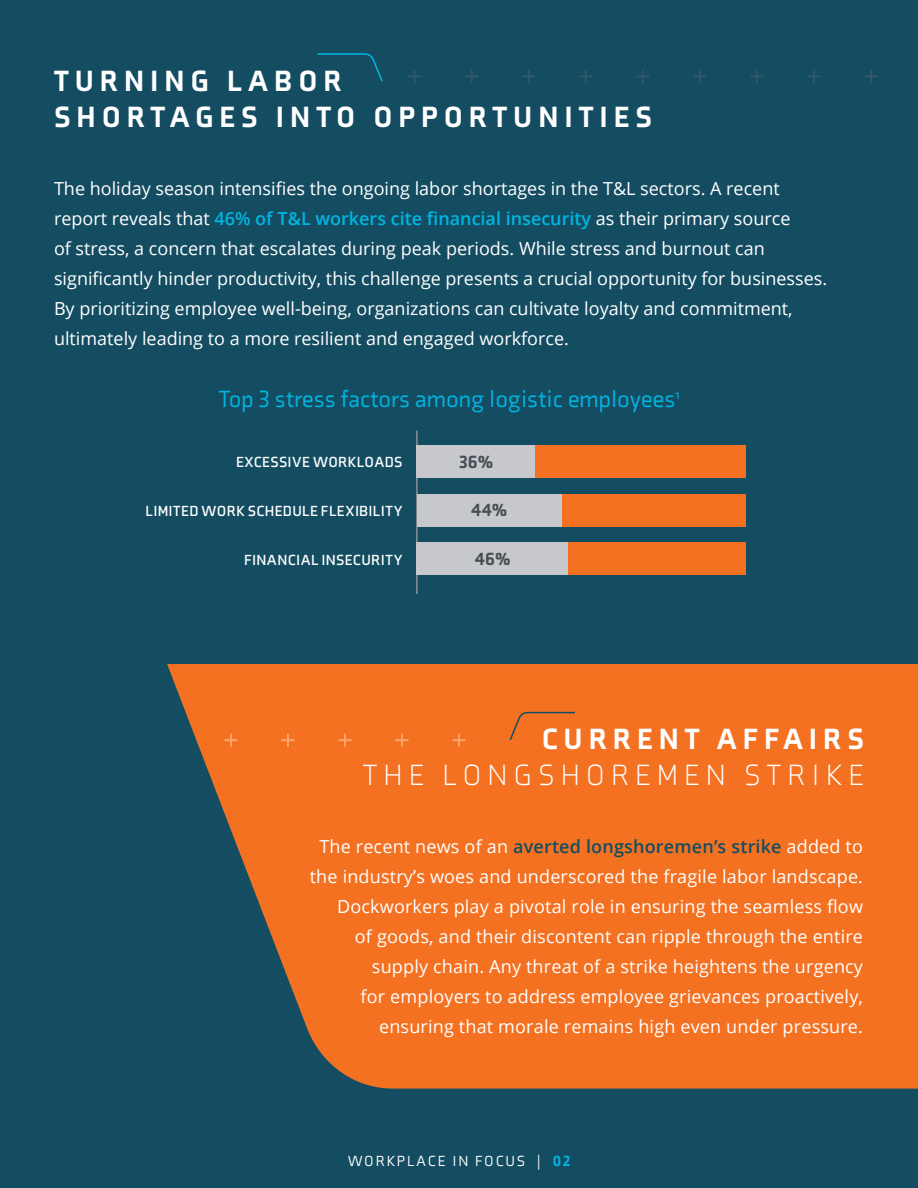
<style>
.page{position:relative;width:918px;height:1188px;background:#144d61}
.page>*{position:absolute;margin:0;border:0;box-sizing:border-box;transform-origin:0 0}
.t1{font:900 30px/36px "Axia";letter-spacing:.2em;color:#fff}
.t2{font:300 30px "Axia";letter-spacing:.2em;color:#fff}
.t3{font:24px "Axia";color:#00b5e2}
.t4{font:18px/30px "Open Sans";color:#fff}
.t5{font:900 18px "Axia";color:#464e55}
.t6{font:700 15px "Axia";letter-spacing:.025em;color:#fff}
.t7{font:15px "Axia";letter-spacing:.125em;color:#fff}
.s1{font-weight:600;color:#00b5e2}
.s2{font-weight:600;color:#144d61}
.s3{font-weight:900;color:#00b5e2}
</style>
<div class="page">
<svg style="left:317px;top:53px;width:66px;height:29px"></svg>
<div style="left:417px;top:445px;width:328px;height:33px;background:#f37121"></div>
<div style="left:417px;top:494px;width:328px;height:32px;background:#f37121"></div>
<div style="left:417px;top:543px;width:328px;height:32px;background:#f37121"></div>
<hr style="left:416px;top:431px;width:2px;height:163px;background:#8a8e96">
<div style="left:417px;top:445px;width:118px;height:33px;background:#c7c8cb"></div>
<div style="left:417px;top:494px;width:144px;height:32px;background:#c7c8cb"></div>
<div style="left:417px;top:543px;width:151px;height:32px;background:#c7c8cb"></div>
<svg style="left:167px;top:664px;width:751px;height:425px;background:#da6c28"></svg>
<svg style="left:508px;top:711px;width:68px;height:31px;background:#e66e24"></svg>
<svg style="left:224px;top:733px;width:14px;height:14px"></svg>
<svg style="left:281px;top:733px;width:14px;height:14px"></svg>
<svg style="left:338px;top:733px;width:14px;height:14px"></svg>
<svg style="left:395px;top:733px;width:14px;height:14px"></svg>
<svg style="left:452px;top:733px;width:14px;height:14px"></svg>
<svg style="left:408px;top:70px;width:13px;height:13px"></svg>
<svg style="left:465px;top:70px;width:13px;height:13px"></svg>
<svg style="left:522px;top:70px;width:13px;height:13px"></svg>
<svg style="left:579px;top:70px;width:13px;height:13px"></svg>
<svg style="left:636px;top:70px;width:14px;height:13px"></svg>
<svg style="left:693px;top:70px;width:14px;height:13px"></svg>
<svg style="left:750px;top:70px;width:14px;height:13px"></svg>
<svg style="left:807px;top:70px;width:14px;height:13px"></svg>
<svg style="left:865px;top:70px;width:13px;height:13px"></svg>
<h1 class="t1" style="left:54px;top:62px;width:600px">TURNING LABOR<br>SHORTAGES INTO OPPORTUNITIES</h1>
<p class="t4" style="left:54px;top:173px;width:775px">The holiday season intensifies the ongoing labor shortages in the T&amp;L sectors. A recent report reveals that <span class="s1">46% of T&amp;L workers cite financial insecurity</span> as their primary source<br>of stress, a concern that escalates during peak periods. While stress and burnout can significantly hinder productivity, this challenge presents a crucial opportunity for businesses.<br>By prioritizing employee well-being, organizations can cultivate loyalty and commitment, ultimately leading to a more resilient and engaged workforce.</p>
<h2 class="t3" style="left:219px;top:385px;width:463px">Top 3 stress factors among logistic employees<sup>1</sup></h2>
<p class="t6" style="left:236px;top:453px;width:168px">EXCESSIVE WORKLOADS</p>
<p class="t6" style="left:146px;top:502px;width:259px">LIMITED WORK SCHEDULE FLEXIBILITY</p>
<p class="t6" style="left:244px;top:550px;width:160px">FINANCIAL INSECURITY</p>
<p class="t5" style="left:459px;top:450px;width:35px">36%</p>
<p class="t5" style="left:472px;top:499px;width:37px">44%</p>
<p class="t5" style="left:475px;top:548px;width:37px">46%</p>
<h1 class="t1" style="left:542px;top:721px;width:324px">CURRENT AFFAIRS</h1>
<h1 class="t2" style="left:363px;top:758px;width:503px">THE LONGSHOREMEN STRIKE</h1>
<p class="t4" style="left:310px;top:831px;width:555px;text-align:right">The recent news of an <span class="s2">averted longshoremen’s strike</span> added to the industry’s woes and underscored the fragile labor landscape.<br>Dockworkers play a pivotal role in ensuring the seamless flow<br>of goods, and their discontent can ripple through the entire supply chain. Any threat of a strike heightens the urgency<br>for employers to address employee grievances proactively, ensuring that morale remains high even under pressure.</p>
<p class="t7" style="left:348px;top:1151px;width:224px">WORKPLACE IN FOCUS | <span class="s3">02</span></p>
</div>
